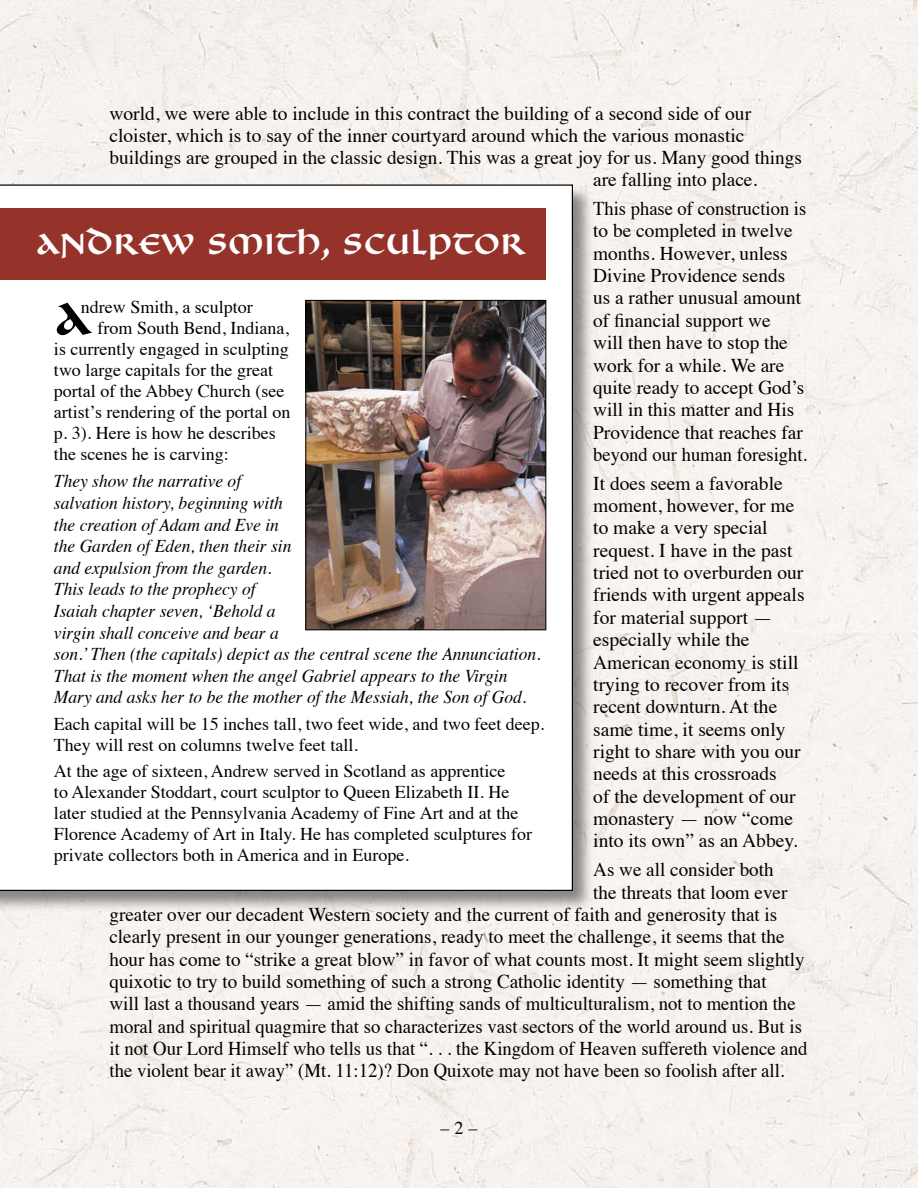
<style>
.page{position:relative;width:918px;height:1188px;background:#f7f3f0}
.page>*{position:absolute;margin:0;border:0;box-sizing:border-box;transform-origin:0 0}
.t1{font:700 51px "Benedikt";color:#000}
.t2{font:700 33px "Benedikt";color:#fff}
.t3{font:19.5px/22.4px "Times";color:#000}
.t4{font:19.5px/22.4px "Times";color:#000;scale:.95 1}
.t5{font:19.5px "Times";color:#000;scale:.96 1}
.t6{font:18px/21px "Times";color:#000}
.t7{font:italic 18px/21.6px "Times";color:#000}
</style>
<div class="page">
<div style="left:0;top:182px;width:597px;height:733px;background:#000;opacity:.45"></div>
<svg style="left:0;top:184px;width:573px;height:707px"></svg>
<div style="left:0;top:209px;width:546px;height:72px;background:#95332b"></div>
<img style="left:307px;top:302px;width:237px;height:326px">
<div style="left:305px;top:300px;width:241px;height:330px;border:1px solid #000"></div>
<p class="t3" style="left:110px;top:100px;width:643px">world, we were able to include in this contract the building of a second side of our</p>
<p class="t3" style="left:110px;top:122px;width:637px">cloister, which is to say of the inner courtyard around which the various monastic</p>
<p class="t3" style="left:110px;top:145px;width:694px">buildings are grouped in the classic design. This was a great joy for us. Many good things</p>
<p class="t3" style="left:593px;top:167px;width:166px">are falling into place.</p>
<p class="t4" style="left:593px;top:196px;width:227px">This phase of construction is to be completed in twelve months. However, unless<br>Divine Providence sends<br>us a rather unusual amount of financial support we<br>will then have to stop the work for a while. We are quite ready to accept God’s will in this matter and His<br>Providence that reaches far beyond our human foresight.</p>
<p class="t3" style="left:593px;top:470px;width:213px">It does seem a favorable moment, however, for me to make a very special request. I have in the past tried not to overburden our friends with urgent appeals for material support — especially while the<br>American economy is still trying to recover from its recent downturn. At the same time, it seems only right to share with you our needs at this crossroads<br>of the development of our monastery — now “come into its own” as an Abbey.</p>
<p class="t3" style="left:593px;top:857px;width:182px">As we all consider both</p>
<p class="t3" style="left:593px;top:879px;width:196px">the threats that loom ever</p>
<p class="t3" style="left:110px;top:901px;width:669px">greater over our decadent Western society and the current of faith and generosity that is</p>
<p class="t3" style="left:110px;top:924px;width:677px">clearly present in our younger generations, ready to meet the challenge, it seems that the</p>
<p class="t3" style="left:110px;top:946px;width:697px">hour has come to “strike a great blow” in favor of what counts most. It might seem slightly</p>
<p class="t3" style="left:110px;top:969px;width:659px">quixotic to try to build something of such a strong Catholic identity — something that</p>
<p class="t3" style="left:110px;top:991px;width:688px">will last a thousand years — amid the shifting sands of multiculturalism, not to mention the</p>
<p class="t5" style="left:110px;top:1008px;width:723px">moral and spiritual quagmire that so characterizes vast sectors of the world around us. But is</p>
<p class="t5" style="left:110px;top:1030px;width:728px">it not Our Lord Himself who tells us that “. . . the Kingdom of Heaven suffereth violence and</p>
<p class="t5" style="left:110px;top:1053px;width:705px">the violent bear it away” (Mt. 11:12)? Don Quixote may not have been so foolish after all.</p>
<p class="t2" style="left:36px;top:227px;width:491px">ANDREW SMITH, SCULPTOR</p>
<p class="t6" style="left:81px;top:295px;width:173px">ndrew Smith, a sculptor</p>
<p class="t6" style="left:98px;top:316px;width:193px">from South Bend, Indiana,</p>
<p class="t6" style="left:54px;top:337px;width:236px">is currently engaged in sculpting</p>
<p class="t6" style="left:54px;top:358px;width:221px">two large capitals for the great</p>
<p class="t6" style="left:54px;top:379px;width:232px">portal of the Abbey Church (see</p>
<p class="t6" style="left:54px;top:400px;width:238px">artist’s rendering of the portal on</p>
<p class="t6" style="left:54px;top:421px;width:223px">p. 3). Here is how he describes</p>
<p class="t6" style="left:54px;top:442px;width:176px">the scenes he is carving:</p>
<p class="t7" style="left:54px;top:469px;width:488px">They show the narrative of<br>salvation history, beginning with<br>the creation of Adam and Eve in<br>the Garden of Eden, then their sin<br>and expulsion from the garden.<br>This leads to the prophecy of<br>Isaiah chapter seven, ‘Behold a<br>virgin shall conceive and bear a<br>son.’ Then (the capitals) depict as the central scene the Annunciation.<br>That is the moment when the angel Gabriel appears to the Virgin Mary and asks her to be the mother of the Messiah, the Son of God.</p>
<p class="t6" style="left:54px;top:712px;width:492px">Each capital will be 15 inches tall, two feet wide, and two feet deep.<br>They will rest on columns twelve feet tall.</p>
<p class="t6" style="left:54px;top:759px;width:480px">At the age of sixteen, Andrew served in Scotland as apprentice<br>to Alexander Stoddart, court sculptor to Queen Elizabeth II. He later studied at the Pennsylvania Academy of Fine Art and at the Florence Academy of Art in Italy. He has completed sculptures for private collectors both in America and in Europe.</p>
<p class="t1" style="left:54px;top:292px;width:39px">A</p>
<p class="t6" style="left:441px;top:1116px;width:38px">– 2 –</p>
</div>
